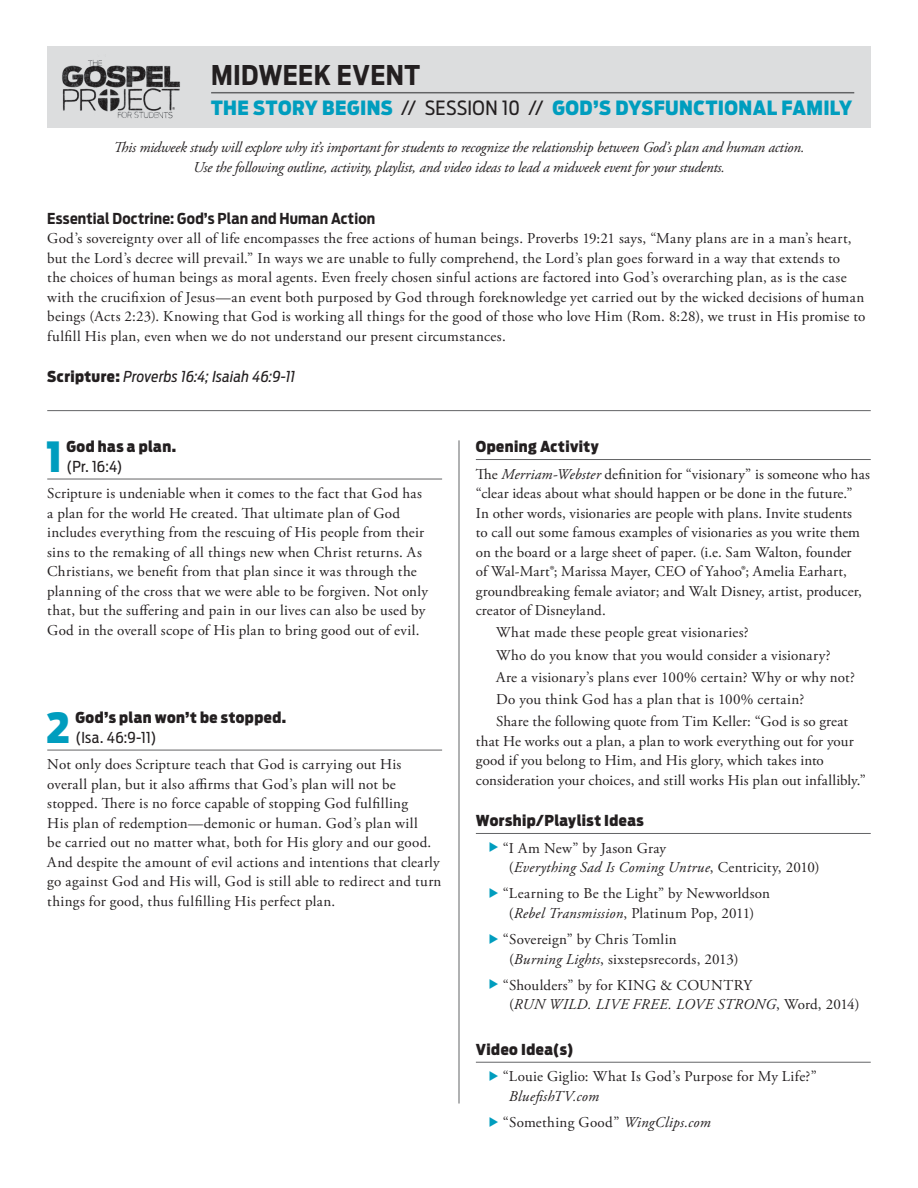
<style>
.page{position:relative;width:918px;height:1188px;background:#fff}
.page>*{position:absolute;margin:0;border:0;box-sizing:border-box;transform-origin:0 0}
.point{font:900 41.25px "Antenna Cond";color:#009dbe}
.t1{font:700 27px "Antenna Cond";letter-spacing:.01em;color:#231f20}
.session{font:900 19.5px "Antenna Cond";letter-spacing:.02em;color:#009dbe}
.body_noindent{font:15px/19.5px "Adobe Garamond Pro";letter-spacing:.015em;color:#231f20}
.body_indent{font:15px/19.5px "Adobe Garamond Pro";letter-spacing:.01em;color:#231f20}
.directions{font:italic 15px/19.5px "Adobe Garamond Pro";letter-spacing:-.015em;color:#231f20;text-align:center}
.point-2{font:900 15px/19.5px "Antenna Cond";letter-spacing:.03em;color:#231f20}
.subhead{font:900 15px "Antenna Cond";letter-spacing:.03em;color:#231f20}
.t2{font:700 15px "Antenna Cond";letter-spacing:.015em;color:#231f20}
.t3{font:italic 15px "Antenna Cond";letter-spacing:.02em;color:#231f20}
.s1{font-weight:400;color:#231f20}
.s2{font-weight:900;font-style:normal}
.s3{font-weight:400}
.s4{font-style:italic}
</style>
<div class="page">
<div style="left:47px;top:47px;width:824px;height:81px;background:#dcddde"></div>
<hr style="left:47px;top:410px;width:824px;height:1px;background:#636466">
<hr style="left:211px;top:92px;width:643px;height:1px;background:#636466">
<img style="left:88px;top:60px;width:14px;height:3px">
<img style="left:62px;top:63px;width:118px;height:48px">
<img style="left:106px;top:111px;width:67px;height:8px">
<hr style="left:459px;top:440px;width:1px;height:664px;background:#636466">
<hr style="left:47px;top:479px;width:395px;height:1px;background:#636466">
<hr style="left:47px;top:750px;width:395px;height:1px;background:#636466">
<hr style="left:476px;top:459px;width:395px;height:1px;background:#636466">
<hr style="left:476px;top:833px;width:395px;height:1px;background:#636466">
<hr style="left:476px;top:1062px;width:395px;height:1px;background:#636466">
<p class="t1" style="left:211px;top:59px;width:210px">MIDWEEK EVENT</p>
<p class="session" style="left:211px;top:97px;width:642px">THE STORY BEGINS <span class="s1">// SESSION 10 //</span> GOD’S DYSFUNCTIONAL FAMILY</p>
<p class="directions" style="left:113px;top:138px;width:693px">This midweek study will explore why it’s important for students to recognize the relationship between God’s plan and human action.<br>Use the following outline, activity, playlist, and video ideas to lead a midweek event for your students.</p>
<p class="t2" style="left:47px;top:209px;width:330px">Essential Doctrine: God’s Plan and Human Action</p>
<p class="body_noindent" style="left:47px;top:229px;width:820px">God’s sovereignty over all of life encompasses the free actions of human beings. Proverbs 19:21 says, “Many plans are in a man’s heart, but the Lord’s decree will prevail.” In ways we are unable to fully comprehend, the Lord’s plan goes forward in a way that extends to<br>the choices of human beings as moral agents. Even freely chosen sinful actions are factored into God’s overarching plan, as is the case with the crucifixion of Jesus—an event both purposed by God through foreknowledge yet carried out by the wicked decisions of human beings (Acts 2:23). Knowing that God is working all things for the good of those who love Him (Rom. 8:28), we trust in His promise to fulfill His plan, even when we do not understand our present circumstances.</p>
<p class="t3" style="left:47px;top:368px;width:249px"><span class="s2">Scripture:</span> Proverbs 16:4; Isaiah 46:9-11</p>
<p class="point" style="left:46px;top:432px;width:18px">1</p>
<p class="point-2" style="left:66px;top:437px;width:111px">God has a plan. <span class="s3">(Pr. 16:4)</span></p>
<p class="body_noindent" style="left:47px;top:484px;width:382px">Scripture is undeniable when it comes to the fact that God has a plan for the world He created. That ultimate plan of God includes everything from the rescuing of His people from their sins to the remaking of all things new when Christ returns. As Christians, we benefit from that plan since it was through the planning of the cross that we were able to be forgiven. Not only that, but the suffering and pain in our lives can also be used by God in the overall scope of His plan to bring good out of evil.</p>
<p class="point" style="left:47px;top:703px;width:25px">2</p>
<p class="point-2" style="left:75px;top:708px;width:212px">God’s plan won’t be stopped. <span class="s3">(Isa. 46:9-11)</span></p>
<p class="body_noindent" style="left:47px;top:755px;width:396px">Not only does Scripture teach that God is carrying out His overall plan, but it also affirms that God’s plan will not be stopped. There is no force capable of stopping God fulfilling<br>His plan of redemption—demonic or human. God’s plan will<br>be carried out no matter what, both for His glory and our good.<br>And despite the amount of evil actions and intentions that clearly go against God and His will, God is still able to redirect and turn things for good, thus fulfilling His perfect plan.</p>
<p class="subhead" style="left:476px;top:438px;width:125px">Opening Activity</p>
<p class="body_noindent" style="left:476px;top:465px;width:396px">The <span class="s4">Merriam-Webster</span> definition for “visionary” is someone who has “clear ideas about what should happen or be done in the future.”<br>In other words, visionaries are people with plans. Invite students<br>to call out some famous examples of visionaries as you write them on the board or a large sheet of paper. (i.e. Sam Walton, founder<br>of Wal-Mart®; Marissa Mayer, CEO of Yahoo®; Amelia Earhart, groundbreaking female aviator; and Walt Disney, artist, producer, creator of Disneyland.</p>
<p class="body_indent" style="left:496px;top:623px;width:254px">What made these people great visionaries?</p>
<p class="body_indent" style="left:496px;top:646px;width:336px">Who do you know that you would consider a visionary?</p>
<p class="body_indent" style="left:496px;top:668px;width:360px">Are a visionary’s plans ever 100% certain? Why or why not?</p>
<p class="body_indent" style="left:496px;top:690px;width:310px">Do you think God has a plan that is 100% certain?</p>
<p class="body_indent" style="left:476px;top:712px;width:391px;text-indent:20px">Share the following quote from Tim Keller: “God is so great that He works out a plan, a plan to work everything out for your good if you belong to Him, and His glory, which takes into consideration your choices, and still works His plan out infallibly.”</p>
<p class="subhead" style="left:476px;top:812px;width:170px">Worship/Playlist Ideas</p>
<p class="body_noindent" style="left:509px;top:839px;width:312px;text-indent:-6px">“I Am New” by Jason Gray<br>(<span class="s4">Everything Sad Is Coming Untrue</span>, Centricity, 2010)</p>
<p class="body_noindent" style="left:509px;top:884px;width:263px;text-indent:-6px">“Learning to Be the Light” by Newworldson (<span class="s4">Rebel Transmission</span>, Platinum Pop, 2011)</p>
<p class="body_noindent" style="left:509px;top:930px;width:231px;text-indent:-6px">“Sovereign” by Chris Tomlin<br>(<span class="s4">Burning Lights</span>, sixstepsrecords, 2013)</p>
<p class="body_noindent" style="left:509px;top:976px;width:352px;text-indent:-6px">“Shoulders” by for KING &amp; COUNTRY<br>(<span class="s4">RUN WILD. LIVE FREE. LOVE STRONG</span>, Word, 2014)</p>
<p class="subhead" style="left:476px;top:1041px;width:99px">Video Idea(s)</p>
<p class="body_noindent" style="left:509px;top:1067px;width:309px;text-indent:-6px">“Louie Giglio: What Is God’s Purpose for My Life?”<br><span class="s4">BluefishTV.com</span></p>
<p class="body_noindent" style="left:503px;top:1113px;width:209px">“Something Good” <span class="s4">WingClips.com</span></p>
</div>
